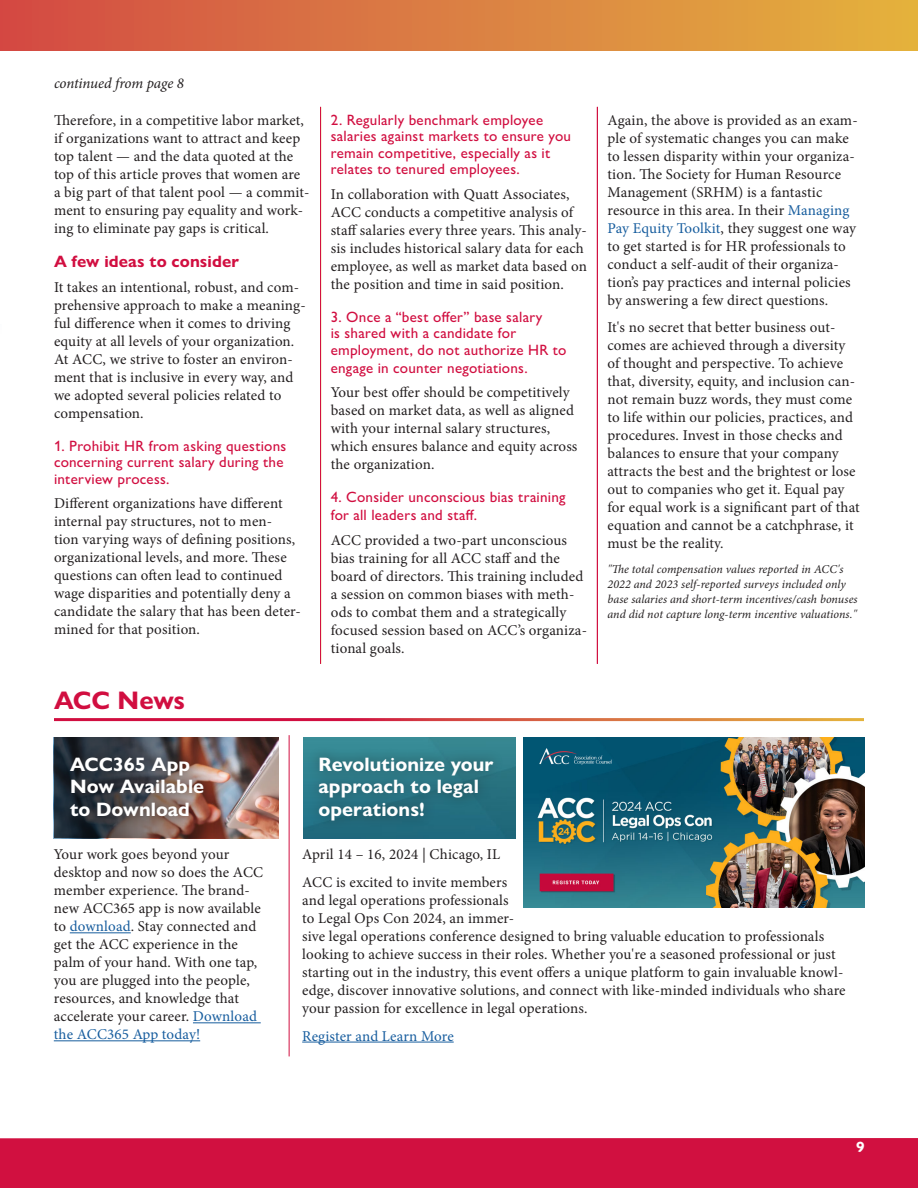
<style>
.page{position:relative;width:918px;height:1188px;background:#fff}
.page>*{position:absolute;margin:0;border:0;box-sizing:border-box;transform-origin:0 0}
.Headline_with_rule{font:700 25.5px "Gill Sans Nova";letter-spacing:-.005em;color:#d10e40}
.Subhead{font:700 19.5px/22.5px "Gill Sans Nova";letter-spacing:.005em;color:#fff}
.Subhead-2{font:700 16.5px "Gill Sans Nova";letter-spacing:.005em;color:#d10e40}
.body_text{font:15px/18px "Minion Pro";letter-spacing:.01em;color:#231f20}
.Subhead-3{font:500 15px/16.5px "Gill Sans Nova";letter-spacing:.015em;color:#d10e40}
.body_text-2{font:15px "Minion Pro";letter-spacing:.005em;color:#175d9e}
.Continued_line{font:italic 15px "Minion Pro";letter-spacing:-.01em;color:#231f20}
.t1{font:700 15px "Gill Sans Nova";color:#fff}
.body_text-3{font:italic 12px/15px "Minion Pro";letter-spacing:.005em;color:#231f20}
.s1{color:#175d9e}
</style>
<div class="page">
<img style="left:303px;top:737px;width:212px;height:101px">
<hr style="left:302px;top:1042px;width:152px;height:1px;background:#175d9e">
<hr style="left:70px;top:932px;width:61px;height:1px;background:#175d9e">
<hr style="left:193px;top:1022px;width:68px;height:1px;background:#175d9e">
<hr style="left:54px;top:1040px;width:146px;height:1px;background:#175d9e">
<img style="left:54px;top:737px;width:225px;height:101px">
<div style="left:307px;top:745px;width:198px;height:87px;background:#231f20;opacity:.5"></div>
<div style="left:59px;top:745px;width:157px;height:83px;background:#231f20;opacity:.9"></div>
<img style="left:524px;top:737px;width:340px;height:170px">
<div style="left:0;top:0;width:918px;height:50px;background:linear-gradient(to right,#d34b45,#e4b33e)"></div>
<div style="left:0;top:1138px;width:918px;height:50px;background:#d11040"></div>
<p class="Continued_line" style="left:54px;top:73px;width:131px">continued from page 8</p>
<p class="body_text" style="left:54px;top:111px;width:257px">Therefore, in a competitive labor market, if organizations want to attract and keep top talent — and the data quoted at the top of this article proves that women are a big part of that talent pool — a commit&shy;ment to ensuring pay equality and work&shy;ing to eliminate pay gaps is critical.</p>
<p class="Subhead-2" style="left:54px;top:251px;width:187px">A few ideas to consider</p>
<p class="body_text" style="left:54px;top:278px;width:253px">It takes an intentional, robust, and com&shy;prehensive approach to make a meaning&shy;ful difference when it comes to driving equity at all levels of your organization.<br>At ACC, we strive to foster an environ&shy;ment that is inclusive in every way, and we adopted several policies related to compensation.</p>
<p class="Subhead-3" style="left:54px;top:437px;width:234px">1. Prohibit HR from asking questions concerning current salary during the interview process.</p>
<p class="body_text" style="left:54px;top:495px;width:248px">Different organizations have different internal pay structures, not to men-<br>tion varying ways of defining positions, organizational levels, and more. These questions can often lead to continued wage disparities and potentially deny a candidate the salary that has been deter&shy;mined for that position.</p>
<p class="Headline_with_rule" style="left:54px;top:685px;width:133px">ACC News</p>
<p class="Subhead-3" style="left:331px;top:111px;width:242px">2. Regularly benchmark employee salaries against markets to ensure you remain competitive, especially as it relates to tenured employees.</p>
<p class="body_text" style="left:331px;top:185px;width:258px">In collaboration with Quatt Associates, ACC conducts a competitive analysis of staff salaries every three years. This analy&shy;sis includes historical salary data for each employee, as well as market data based on the position and time in said position.</p>
<p class="Subhead-3" style="left:331px;top:308px;width:237px">3. Once a “best offer” base salary<br>is shared with a candidate for employment, do not authorize HR to</p>
<p class="Subhead-3" style="left:331px;top:359px;width:198px">engage in counter negotiations.</p>
<p class="body_text" style="left:331px;top:384px;width:248px">Your best offer should be competitively based on market data, as well as aligned with your internal salary structures, which ensures balance and equity across the organization.</p>
<p class="Subhead-3" style="left:331px;top:488px;width:236px;line-height:18px">4. Consider unconscious bias training for all leaders and staff.</p>
<p class="body_text" style="left:331px;top:531px;width:258px">ACC provided a two-part unconscious bias training for all ACC staff and the board of directors. This training included a session on common biases with meth&shy;ods to combat them and a strategically focused session based on ACC’s organiza&shy;tional goals.</p>
<p class="Subhead" style="left:70px;top:753px;width:136px">ACC365 App<br>Now Available to Download</p>
<p class="Subhead" style="left:318px;top:753px;width:177px">Revolutionize your approach to legal operations!</p>
<p class="body_text" style="left:608px;top:111px;width:252px">Again, the above is provided as an exam&shy;ple of systematic changes you can make to lessen disparity within your organiza&shy;tion. The Society for Human Resource Management (SRHM) is a fantastic resource in this area. In their <span class="s1">Managing Pay Equity Toolkit</span>, they suggest one way to get started is for HR professionals to conduct a self-audit of their organiza&shy;tion’s pay practices and internal policies by answering a few direct questions.</p>
<p class="body_text" style="left:608px;top:318px;width:254px">It's no secret that better business out&shy;comes are achieved through a diversity of thought and perspective. To achieve that, diversity, equity, and inclusion can&shy;not remain buzz words, they must come to life within our policies, practices, and procedures. Invest in those checks and balances to ensure that your company attracts the best and the brightest or lose out to companies who get it. Equal pay for equal work is a significant part of that equation and cannot be a catchphrase, it must be the reality.</p>
<p class="body_text-3" style="left:608px;top:561px;width:252px">"The total compensation values reported in ACC's 2022 and 2023 self-reported surveys included only base salaries and short-term incentives/cash bonuses and did not capture long-term incentive valuations."</p>
<p class="body_text" style="left:54px;top:846px;width:211px">Your work goes beyond your desktop and now so does the ACC member experience. The brand&shy;new ACC365 app is now available to <span class="s1">download</span>. Stay connected and get the ACC experience in the palm of your hand. With one tap, you are plugged into the people, resources, and knowledge that accelerate your career. <span class="s1">Download the ACC365 App today!</span></p>
<p class="body_text" style="left:302px;top:846px;width:200px">April 14 – 16, 2024 | Chicago, IL</p>
<p class="body_text" style="left:302px;top:873px;width:545px">ACC is excited to invite members<br>and legal operations professionals<br>to Legal Ops Con 2024, an immer-<br>sive legal operations conference designed to bring valuable education to professionals looking to achieve success in their roles. Whether you're a seasoned professional or just starting out in the industry, this event offers a unique platform to gain invaluable knowl&shy;edge, discover innovative solutions, and connect with like-minded individuals who share your passion for excellence in legal operations.</p>
<p class="body_text-2" style="left:302px;top:1026px;width:153px">Register and Learn More</p>
<p class="t1" style="left:856px;top:1138px;width:10px">9</p>
</div>
